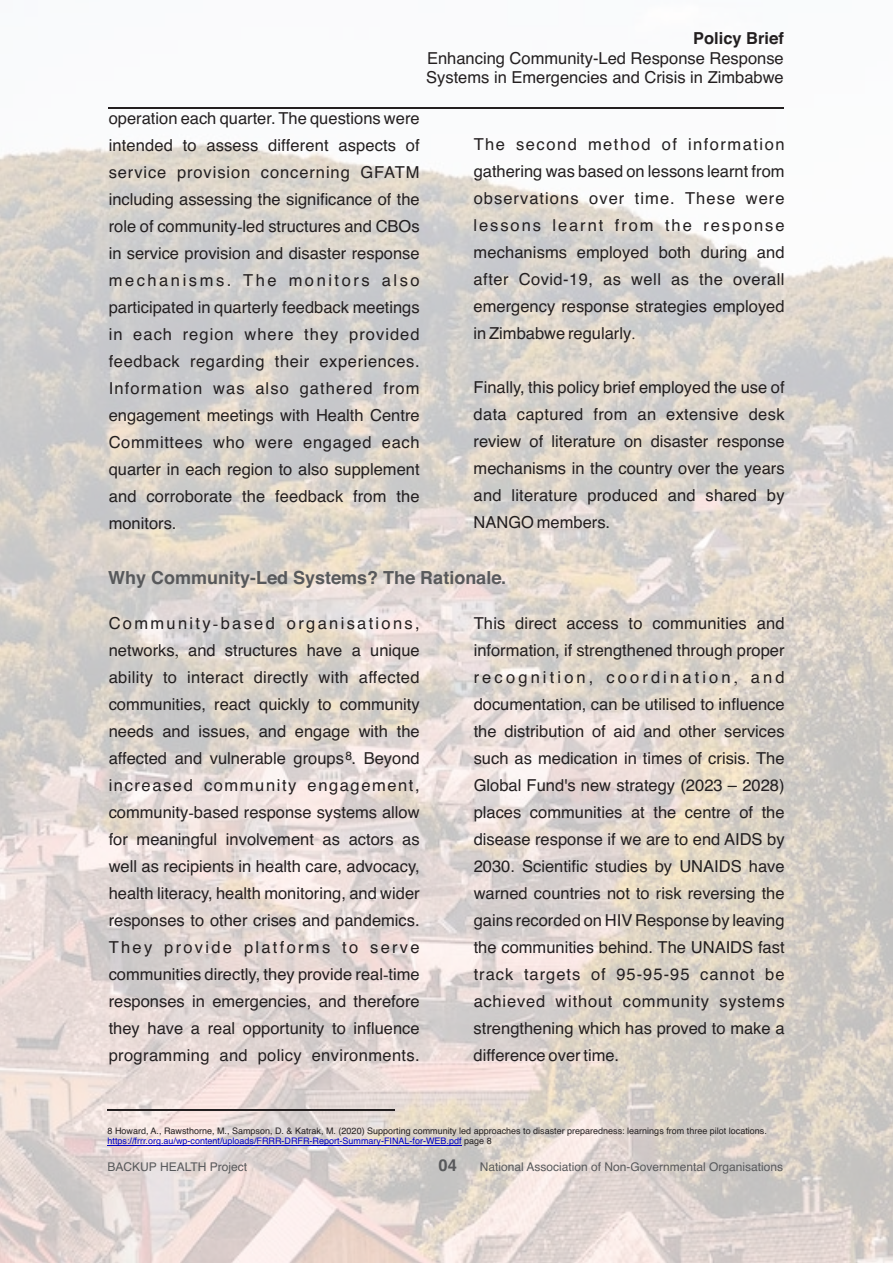
<style>
.page{position:relative;width:893px;height:1263px;background:#fff}
.page>*{position:absolute;margin:0;border:0;box-sizing:border-box;transform-origin:0 0}
.t1{font:700 18px "Helvetica";color:#58595b}
.t2{font:16.5px/27px "Helvetica";color:#231f20;text-align:justify}
.t3{font:700 16.5px "Helvetica";color:#231f20}
.t4{font:700 16.5px "Helvetica";color:#58595b}
.t5{font:12px "Helvetica";color:#58595b}
.t6{font:12px "Helvetica";color:#231f20}
.t7{font:9px/10.6px "Helvetica";color:#231f20}
.s1{font-family:"Times New Roman"}
.s2{color:#0000c4}
</style>
<div class="page">
<img style="left:0;top:108px;width:893px;height:1155px">
<hr style="left:108px;top:107px;width:676px;height:1px;background:#231f20">
<hr style="left:108px;top:1145px;width:354px;height:1px;background:#0000c4">
<hr style="left:108px;top:1109px;width:287px;height:2px;background:#231f20">
<p class="t3" style="left:693px;top:32px;width:92px">Policy Brief</p>
<p class="t2" style="left:426px;top:49px;width:359px;line-height:19.4px">Enhancing Community-Led Response Response<br>Systems in Emergencies and Crisis in Zimbabwe</p>
<p class="t2" style="left:109px;top:106px;width:312px">operation each quarter. The questions were intended to assess different aspects of service provision concerning GFATM including assessing the significance of the role of community<span class="s1">-</span>led structures and CBOs in service provision and disaster response mechanisms. The monitors also participated in quarterly feedback meetings in each region where they provided feedback regarding their experiences.<br>Information was also gathered from engagement meetings with Health Centre Committees who were engaged each quarter in each region to also supplement and corroborate the feedback from the monitors.</p>
<p class="t2" style="left:474px;top:132px;width:312px">The second method of information gathering was based on lessons learnt from observations over time. These were lessons learnt from the response mechanisms employed both during and after Covid-19, as well as the overall emergency response strategies employed in Zimbabwe regularly<span class="s1">.</span></p>
<p class="t2" style="left:474px;top:375px;width:312px">Finally, this policy brief employed the use of data captured from an extensive desk review of literature on disaster response mechanisms in the country over the years and literature produced and shared by NANGO members.</p>
<p class="t1" style="left:108px;top:570px;width:400px">Why Community-Led Systems? The Rationale.</p>
<p class="t2" style="left:109px;top:611px;width:312px">Community<span class="s1">-</span>based organisations, networks<span class="s1">,</span> and structures have a unique ability to interact directly with affected communities, react quickly to community needs and issues, and engage with the affected and vulnerable groups . Beyond increased community engagement, community<span class="s1">-</span>based response systems allow for meaningful involvement as actors as well as recipients in health care, advocacy, health literacy, health monitoring, and wider responses to other crises and pandemics.<br>They provide platforms to serve communities directly, they provide real<span class="s1">-</span>time responses in emergencies, and therefore they have a real opportunity to influence programming and policy environments.</p>
<p class="t2" style="left:474px;top:611px;width:312px">This direct access to communities and information, if strengthened through proper recognition, coordination<span class="s1">,</span> and documentation, can be utilised to influence the distribution of aid and other services such as medication in times of crisis. The Global Fund's new strategy (2023 – 2028) places communities at the centre of the disease response if we are to end AIDS by 2030. Scientific studies by UNAIDS have warned countries not to risk reversing the gains recorded on HIV Response by leaving the communities behind. The UNAIDS fast track targets of 95-95-95 cannot be achieved without community systems strengthening which has proved to make a difference over time.</p>
<p class="t6" style="left:346px;top:751px;width:8px">8</p>
<p class="t7" style="left:108px;top:1125px;width:661px">8 Howard, A., Rawsthorne, M., Sampson, D. &amp; Katrak, M. (2020) Supporting community led approaches to disaster preparedness: learnings from three pilot locations. <span class="s2">https://frrr.org.au/wp-content/uploads/FRRR-DRFR-Report-Summary-FINAL-for-WEB.pdf</span> page 8</p>
<p class="t5" style="left:108px;top:1162px;width:141px">BACKUP HEALTH Project</p>
<p class="t4" style="left:438px;top:1158px;width:20px">04</p>
<p class="t5" style="left:480px;top:1162px;width:305px">National Association of Non-Governmental Organisations</p>
</div>
